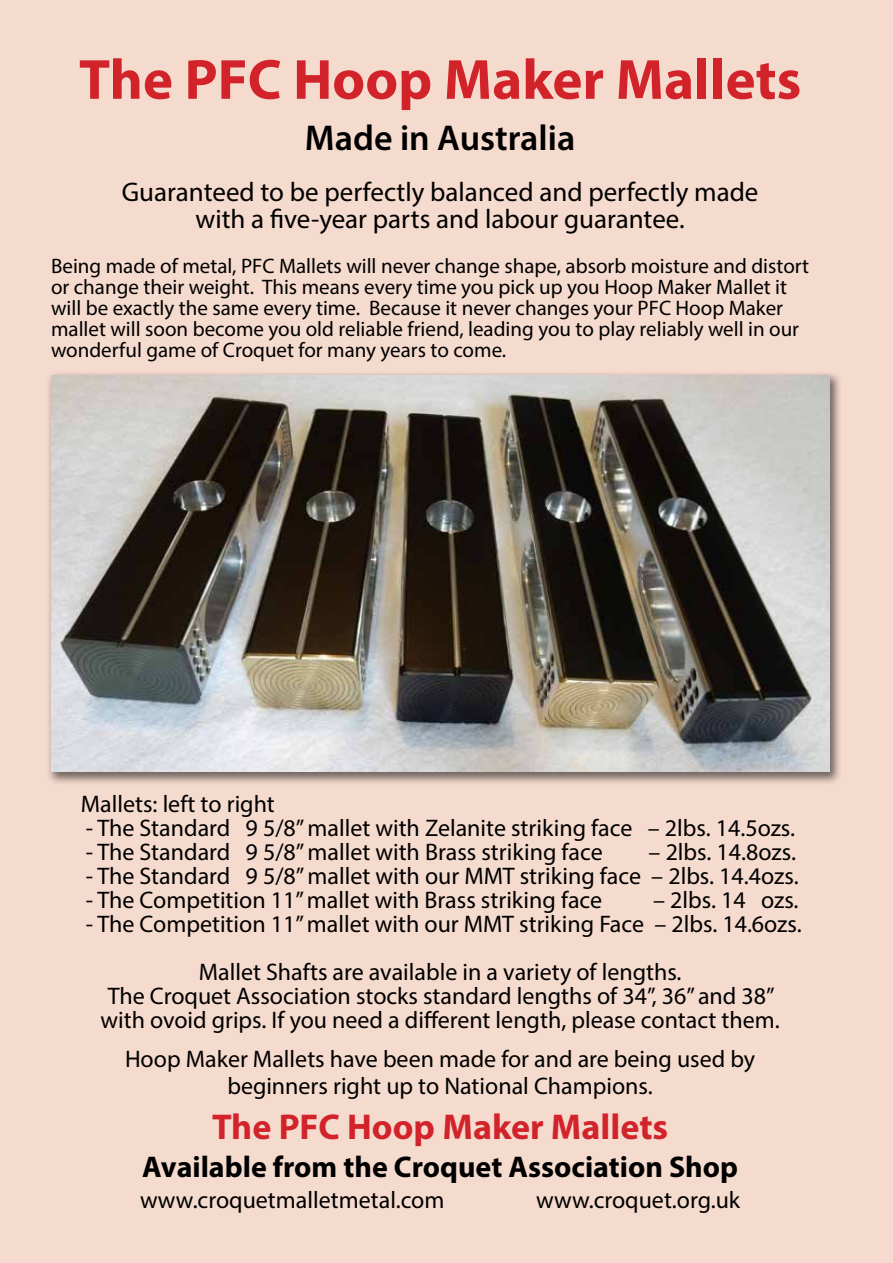
<style>
.page{position:relative;width:893px;height:1263px;background:#f5dace}
.page>*{position:absolute;margin:0;border:0;box-sizing:border-box;transform-origin:0 0}
.t1{font:700 57px "Myriad Pro";color:#d2232a}
.t2{font:700 36px "Myriad Pro";color:#d2232a}
.t3{font:600 36px "Myriad Pro";color:#000}
.t4{font:700 30px "Myriad Pro";color:#000}
.t5{font:27px/27px "Myriad Pro";color:#000;text-align:center}
.t6{font:24px/48px "Myriad Pro";color:#000;text-align:center}
.t7{font:21px/21px "Myriad Pro";color:#000}
</style>
<div class="page">
<div style="left:46px;top:371px;width:796px;height:414px;background:#000;opacity:.55"></div>
<img style="left:51px;top:376px;width:778px;height:396px">
<h1 class="t1" style="left:79px;top:42px;width:724px">The PFC Hoop Maker Mallets</h1>
<h2 class="t3" style="left:305px;top:115px;width:272px">Made in Australia</h2>
<p class="t5" style="left:122px;top:178px;width:638px">Guaranteed to be perfectly balanced and perfectly made with a five-year parts and labour guarantee.</p>
<p class="t7" style="left:51px;top:255px;width:760px">Being made of metal, PFC Mallets will never change shape, absorb moisture and distort or change their weight. This means every time you pick up you Hoop Maker Mallet it will be exactly the same every time. Because it never changes your PFC Hoop Maker mallet will soon become you old reliable friend, leading you to play reliably well in our wonderful game of Croquet for many years to come.</p>
<p class="t6" style="left:81px;top:780px;width:196px">Mallets: left to right</p>
<p class="t6" style="left:86px;top:804px;width:711px">- The Standard 9 5/8” mallet with Zelanite striking face – 2lbs. 14.5ozs.</p>
<p class="t6" style="left:86px;top:828px;width:518px">- The Standard 9 5/8” mallet with Brass striking face</p>
<p class="t6" style="left:649px;top:828px;width:149px">– 2lbs. 14.8ozs.</p>
<p class="t6" style="left:86px;top:852px;width:714px">- The Standard 9 5/8” mallet with our MMT striking face – 2lbs. 14.4ozs.</p>
<p class="t6" style="left:86px;top:876px;width:518px">- The Competition 11” mallet with Brass striking face</p>
<p class="t6" style="left:653px;top:876px;width:147px">– 2lbs. 14 ozs.</p>
<p class="t6" style="left:86px;top:900px;width:717px">- The Competition 11” mallet with our MMT striking Face – 2lbs. 14.6ozs.<br>Mallet Shafts are available in a variety of lengths.</p>
<p class="t6" style="left:100px;top:984px;width:681px;line-height:24px">The Croquet Association stocks standard lengths of 34”, 36” and 38” with ovoid grips. If you need a different length, please contact them.</p>
<p class="t6" style="left:125px;top:1045px;width:632px;line-height:27px">Hoop Maker Mallets have been made for and are being used by beginners right up to National Champions.</p>
<h2 class="t2" style="left:212px;top:1104px;width:458px">The PFC Hoop Maker Mallets</h2>
<p class="t4" style="left:142px;top:1147px;width:597px">Available from the Croquet Association Shop</p>
<p class="t6" style="left:140px;top:1176px;width:306px">www.croquetmalletmetal.com</p>
<p class="t6" style="left:536px;top:1176px;width:206px">www.croquet.org.uk</p>
</div>
